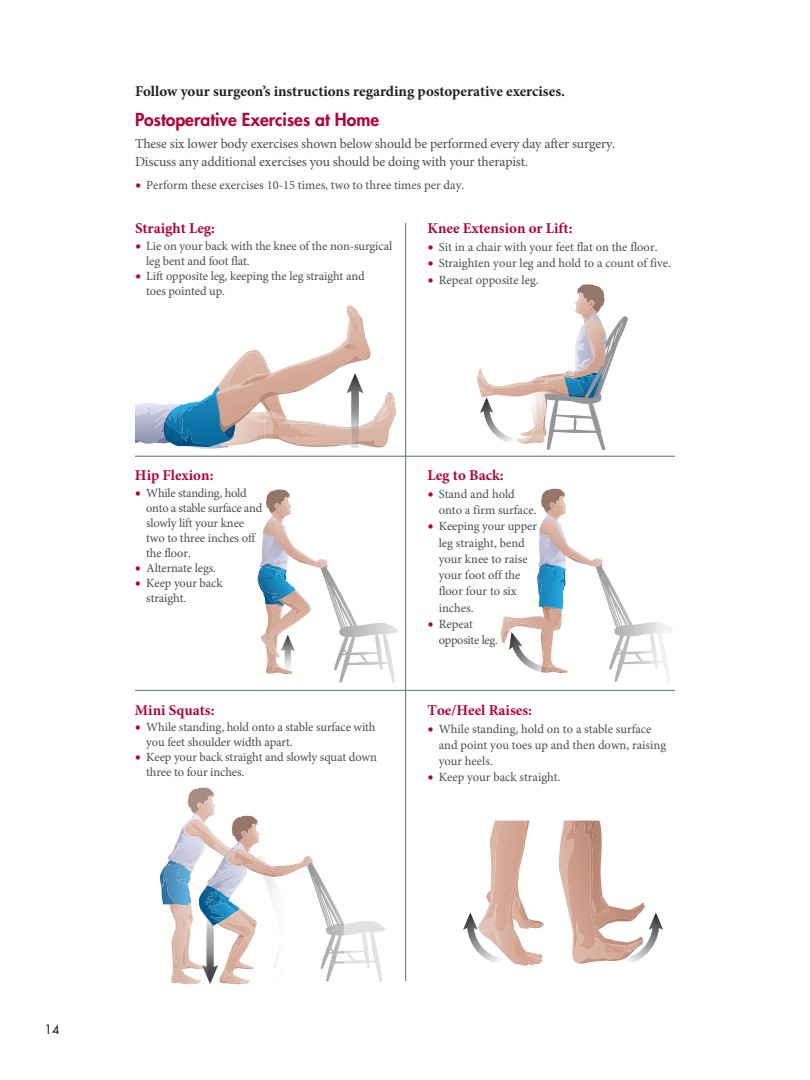
<style>
.page{position:relative;width:810px;height:1080px;background:#fff}
.page>*{position:absolute;margin:0;border:0;box-sizing:border-box;transform-origin:0 0}
.t1{font:800 17.5px "Futura";color:#b30437}
.t2{font:700 15px "Minion Pro";color:#b30437}
.t3{font:700 15px "Minion Pro";color:#231f20}
.t4{font:13.75px/17.5px "Minion Pro";letter-spacing:-.01em;color:#4b4c4d}
.t5{font:12.5px/15px "Minion Pro";letter-spacing:-.01em;color:#4b4c4d}
.t6{font:12.5px "Futura";color:#231f20}
.s1{font-size:16.25px;color:#b30437}
</style>
<div class="page">
<hr style="left:135px;top:456px;width:540px;height:1px;background:#758983">
<hr style="left:135px;top:690px;width:540px;height:1px;background:#758983">
<img style="left:194px;top:447px;width:34px;height:2px">
<svg style="left:135px;top:305px;width:261px;height:142px"></svg>
<svg style="left:477px;top:284px;width:151px;height:166px"></svg>
<img style="left:344px;top:921px;width:41px;height:61px">
<img style="left:313px;top:865px;width:31px;height:115px">
<img style="left:321px;top:921px;width:17px;height:54px">
<svg style="left:160px;top:787px;width:153px;height:198px"></svg>
<img style="left:463px;top:912px;width:14px;height:39px">
<img style="left:645px;top:912px;width:18px;height:43px">
<svg style="left:477px;top:821px;width:67px;height:145px"></svg>
<svg style="left:559px;top:821px;width:86px;height:143px"></svg>
<img style="left:327px;top:567px;width:71px;height:116px">
<svg style="left:257px;top:489px;width:70px;height:185px"></svg>
<img style="left:603px;top:569px;width:70px;height:113px">
<svg style="left:500px;top:488px;width:103px;height:185px"></svg>
<hr style="left:405px;top:223px;width:1px;height:758px;background:#758983">
<p class="t3" style="left:135px;top:82px;width:432px">Follow your surgeon’s instructions regarding postoperative exercises.</p>
<h3 class="t1" style="left:135px;top:109px;width:246px">Postoperative Exercises at Home</h3>
<p class="t4" style="left:135px;top:136px;width:482px">These six lower body exercises shown below should be performed every day after surgery.<br>Discuss any additional exercises you should be doing with your therapist.</p>
<p class="t5" style="left:135px;top:178px;width:331px"><span class="s1">•</span> Perform these exercises 10-15 times, two to three times per day.</p>
<h4 class="t2" style="left:428px;top:219px;width:147px">Knee Extension or Lift:</h4>
<p class="t5" style="left:428px;top:240px;width:232px"><span class="s1">•</span> Sit in a chair with your feet flat on the floor.</p>
<p class="t5" style="left:428px;top:256px;width:245px"><span class="s1">•</span> Straighten your leg and hold to a count of five.</p>
<p class="t5" style="left:428px;top:273px;width:113px"><span class="s1">•</span> Repeat opposite leg.</p>
<h4 class="t2" style="left:135px;top:219px;width:82px">Straight Leg:</h4>
<p class="t5" style="left:146px;top:239px;width:247px;text-indent:-11px"><span class="s1">•</span> Lie on your back with the knee of the non-surgical leg bent and foot flat.</p>
<p class="t5" style="left:146px;top:269px;width:220px;text-indent:-11px"><span class="s1">•</span> Lift opposite leg, keeping the leg straight and toes pointed up.</p>
<h4 class="t2" style="left:135px;top:466px;width:80px">Hip Flexion:</h4>
<p class="t5" style="left:146px;top:486px;width:118px;text-indent:-11px"><span class="s1">•</span> While standing, hold onto a stable surface and slowly lift your knee two to three inches off the floor.</p>
<p class="t5" style="left:135px;top:561px;width:83px"><span class="s1">•</span> Alternate legs.</p>
<p class="t5" style="left:146px;top:576px;width:78px;text-indent:-11px"><span class="s1">•</span> Keep your back straight.</p>
<h4 class="t2" style="left:135px;top:701px;width:81px">Mini Squats:</h4>
<p class="t5" style="left:146px;top:720px;width:231px;text-indent:-11px"><span class="s1">•</span> While standing, hold onto a stable surface with you feet shoulder width apart.</p>
<p class="t5" style="left:146px;top:750px;width:232px;text-indent:-11px"><span class="s1">•</span> Keep your back straight and slowly squat down three to four inches.</p>
<h4 class="t2" style="left:428px;top:466px;width:78px">Leg to Back:</h4>
<p class="t5" style="left:439px;top:486px;width:99px;line-height:16.2px;text-indent:-11px"><span class="s1">•</span> Stand and hold onto a firm surface.</p>
<p class="t5" style="left:439px;top:519px;width:100px;line-height:16.2px;text-indent:-11px"><span class="s1">•</span> Keeping your upper leg straight, bend your knee to raise your foot off the floor four to six inches.</p>
<p class="t5" style="left:439px;top:616px;width:61px;line-height:16.2px;text-indent:-11px"><span class="s1">•</span> Repeat opposite leg.</p>
<h4 class="t2" style="left:428px;top:701px;width:106px">Toe/Heel Raises:</h4>
<p class="t5" style="left:439px;top:721px;width:229px;line-height:16.2px;text-indent:-11px"><span class="s1">•</span> While standing, hold on to a stable surface and point you toes up and then down, raising your heels.</p>
<p class="t5" style="left:428px;top:770px;width:135px"><span class="s1">•</span> Keep your back straight.</p>
<p class="t6" style="left:45px;top:1021px;width:16px">14</p>
</div>
